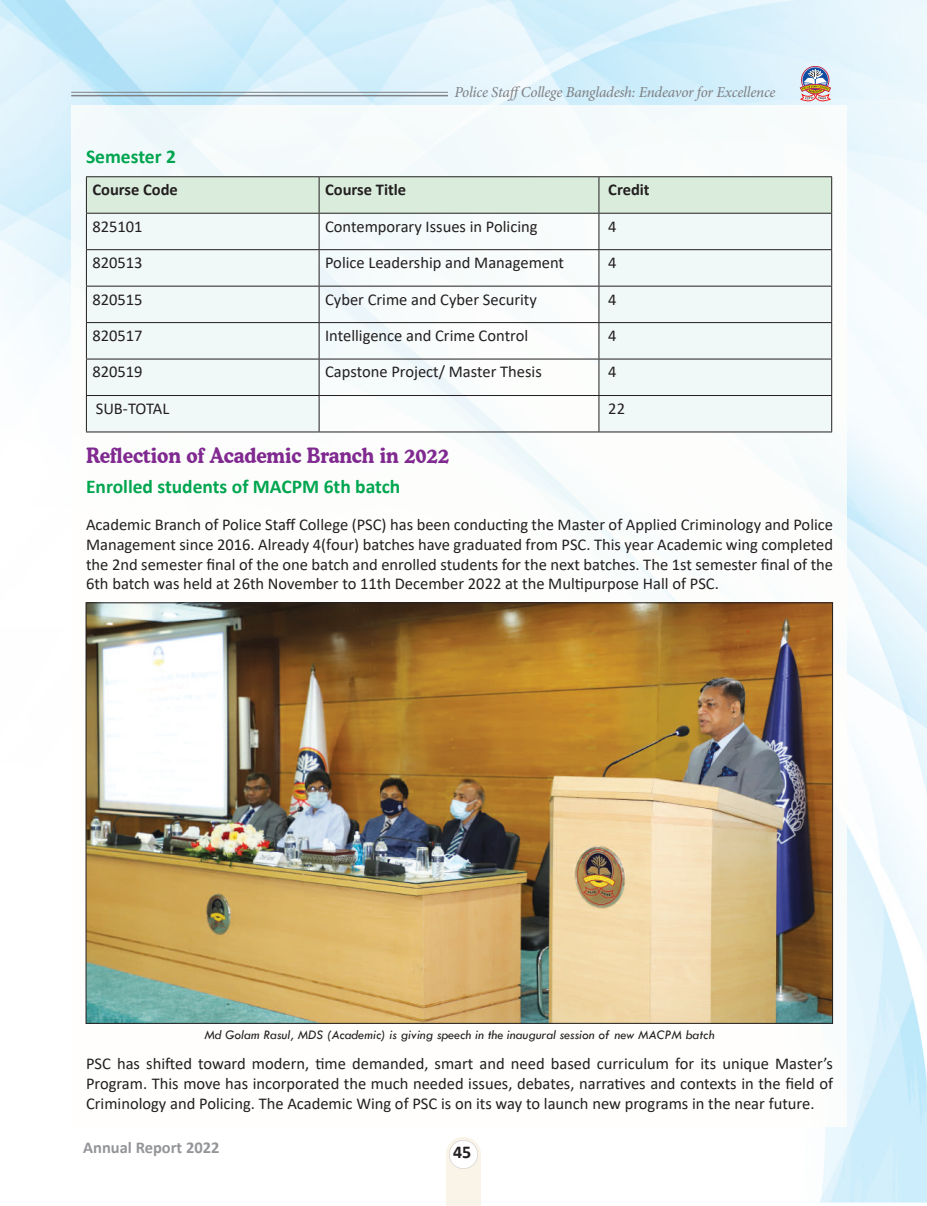
<style>
.page{position:relative;width:927px;height:1206px;background:#fff}
.page>*{position:absolute;margin:0;border:0;box-sizing:border-box;transform-origin:0 0}
.t1{font:700 21px "Cooper BT";color:#802990;scale:.9 1}
.t2{font:700 19.5px "Calibri";color:#00a54f}
.t3{font:700 18px "Calibri";color:#231f20}
.t4{font:16.5px/19.8px "Calibri";color:#231f20;text-align:justify}
.t5{font:700 16.5px "Calibri";color:#231f20}
.t6{font:700 16.5px "Calibri";color:#939598}
.t7{font:italic 15px "Adobe Hebrew";letter-spacing:-.015em;color:#808285}
.t8{font:italic 13.5px "Tw Cen";color:#231f20}
</style>
<div class="page">
<img style="left:0;top:0;width:102px;height:356px">
<img style="left:515px;top:0;width:411px;height:155px">
<img style="left:846px;top:155px;width:80px;height:628px">
<img style="left:824px;top:783px;width:102px;height:419px">
<img style="left:72px;top:105px;width:774px;height:1020px">
<hr style="left:446px;top:1202px;width:35px;height:3px;background:#f3e7d2">
<svg style="left:449px;top:1139px;width:29px;height:29px"></svg>
<hr style="left:71px;top:95px;width:377px;height:1px;background:#808285">
<hr style="left:71px;top:92px;width:377px;height:1px;background:#808285">
<div style="left:801px;top:66px;width:28px;height:28px;border:1px solid #bf2a54;border-radius:50%"></div>
<svg style="left:802px;top:67px;width:25px;height:26px"></svg>
<svg style="left:799px;top:69px;width:31px;height:32px"></svg>
<div style="left:87px;top:177px;width:744px;height:36px;background:#daeddd"></div>
<svg style="left:87px;top:214px;width:744px;height:217px;fill:#f0f9f7"></svg>
<hr style="left:86px;top:176px;width:233px;height:1px;background:#231f20">
<hr style="left:86px;top:177px;width:1px;height:36px;background:#231f20">
<hr style="left:319px;top:176px;width:280px;height:1px;background:#231f20">
<hr style="left:319px;top:177px;width:1px;height:36px;background:#231f20">
<hr style="left:599px;top:176px;width:233px;height:1px;background:#231f20">
<hr style="left:598px;top:177px;width:1px;height:36px;background:#231f20">
<hr style="left:831px;top:177px;width:1px;height:36px;background:#231f20">
<hr style="left:86px;top:213px;width:233px;height:1px;background:#231f20">
<hr style="left:86px;top:213px;width:1px;height:36px;background:#231f20">
<hr style="left:319px;top:213px;width:280px;height:1px;background:#231f20">
<hr style="left:319px;top:213px;width:1px;height:36px;background:#231f20">
<hr style="left:599px;top:213px;width:233px;height:1px;background:#231f20">
<hr style="left:598px;top:213px;width:1px;height:36px;background:#231f20">
<hr style="left:831px;top:213px;width:1px;height:36px;background:#231f20">
<hr style="left:86px;top:249px;width:233px;height:1px;background:#231f20">
<hr style="left:86px;top:250px;width:1px;height:36px;background:#231f20">
<hr style="left:319px;top:249px;width:280px;height:1px;background:#231f20">
<hr style="left:319px;top:250px;width:1px;height:36px;background:#231f20">
<hr style="left:599px;top:249px;width:233px;height:1px;background:#231f20">
<hr style="left:598px;top:250px;width:1px;height:36px;background:#231f20">
<hr style="left:831px;top:250px;width:1px;height:36px;background:#231f20">
<hr style="left:86px;top:286px;width:233px;height:1px;background:#231f20">
<hr style="left:86px;top:286px;width:1px;height:36px;background:#231f20">
<hr style="left:319px;top:286px;width:280px;height:1px;background:#231f20">
<hr style="left:319px;top:286px;width:1px;height:36px;background:#231f20">
<hr style="left:599px;top:286px;width:233px;height:1px;background:#231f20">
<hr style="left:598px;top:286px;width:1px;height:36px;background:#231f20">
<hr style="left:831px;top:286px;width:1px;height:36px;background:#231f20">
<hr style="left:86px;top:322px;width:233px;height:1px;background:#231f20">
<hr style="left:86px;top:323px;width:1px;height:35px;background:#231f20">
<hr style="left:319px;top:322px;width:280px;height:1px;background:#231f20">
<hr style="left:319px;top:323px;width:1px;height:35px;background:#231f20">
<hr style="left:599px;top:322px;width:233px;height:1px;background:#231f20">
<hr style="left:598px;top:323px;width:1px;height:35px;background:#231f20">
<hr style="left:831px;top:323px;width:1px;height:35px;background:#231f20">
<hr style="left:86px;top:358px;width:233px;height:1px;background:#231f20">
<hr style="left:86px;top:359px;width:1px;height:36px;background:#231f20">
<hr style="left:319px;top:358px;width:280px;height:1px;background:#231f20">
<hr style="left:319px;top:359px;width:1px;height:36px;background:#231f20">
<hr style="left:599px;top:358px;width:233px;height:1px;background:#231f20">
<hr style="left:598px;top:359px;width:1px;height:36px;background:#231f20">
<hr style="left:831px;top:359px;width:1px;height:36px;background:#231f20">
<hr style="left:86px;top:395px;width:233px;height:1px;background:#231f20">
<hr style="left:86px;top:396px;width:1px;height:35px;background:#231f20">
<hr style="left:319px;top:395px;width:280px;height:1px;background:#231f20">
<hr style="left:319px;top:396px;width:1px;height:35px;background:#231f20">
<hr style="left:599px;top:395px;width:233px;height:1px;background:#231f20">
<hr style="left:598px;top:396px;width:1px;height:35px;background:#231f20">
<hr style="left:831px;top:396px;width:1px;height:35px;background:#231f20">
<hr style="left:86px;top:431px;width:233px;height:1px;background:#231f20">
<hr style="left:319px;top:431px;width:280px;height:1px;background:#231f20">
<hr style="left:599px;top:431px;width:233px;height:1px;background:#231f20">
<img style="left:88px;top:604px;width:743px;height:417px">
<p class="t7" style="left:454px;top:83px;width:323px">Police StaffCollege Bangladesh: Endeavor for Excellence</p>
<p class="t2" style="left:86px;top:143px;width:91px">Semester 2</p>
<p class="t5" style="left:92px;top:178px;width:87px">Course Code</p>
<p class="t5" style="left:325px;top:178px;width:83px">Course Title</p>
<p class="t5" style="left:608px;top:178px;width:43px">Credit</p>
<p class="t4" style="left:92px;top:216px;width:52px">825101</p>
<p class="t4" style="left:325px;top:216px;width:214px">Contemporary Issues in Policing</p>
<p class="t4" style="left:608px;top:216px;width:10px">4</p>
<p class="t4" style="left:92px;top:252px;width:52px">820513</p>
<p class="t4" style="left:325px;top:252px;width:240px">Police Leadership and Management</p>
<p class="t4" style="left:608px;top:252px;width:10px">4</p>
<p class="t4" style="left:92px;top:289px;width:52px">820515</p>
<p class="t4" style="left:325px;top:289px;width:213px">Cyber Crime and Cyber Security</p>
<p class="t4" style="left:608px;top:289px;width:10px">4</p>
<p class="t4" style="left:92px;top:325px;width:52px">820517</p>
<p class="t4" style="left:325px;top:325px;width:204px">Intelligence and Crime Control</p>
<p class="t4" style="left:608px;top:325px;width:10px">4</p>
<p class="t4" style="left:92px;top:361px;width:52px">820519</p>
<p class="t4" style="left:325px;top:361px;width:218px">Capstone Project/ Master Thesis</p>
<p class="t4" style="left:608px;top:361px;width:10px">4</p>
<p class="t4" style="left:96px;top:398px;width:75px">SUB-TOTAL</p>
<p class="t4" style="left:608px;top:398px;width:18px">22</p>
<p class="t1" style="left:86px;top:442px;width:405px">Reflection of Academic Branch in 2022</p>
<p class="t2" style="left:86px;top:472px;width:316px">Enrolled students of MACPM 6th batch</p>
<p class="t4" style="left:86px;top:514px;width:748px">Academic Branch of Police Staff College (PSC) has been conducting the Master of Applied Criminology and Police Management since 2016. Already 4(four) batches have graduated from PSC. This year Academic wing completed the 2nd semester final of the one batch and enrolled students for the next batches. The 1st semester final of the 6th batch was held at 26th November to 11th December 2022 at the Multipurpose Hall of PSC.</p>
<p class="t8" style="left:204px;top:1026px;width:511px">Md Golam Rasul, MDS (Academic) is giving speech in the inaugural session of new MACPM batch</p>
<p class="t4" style="left:86px;top:1052px;width:748px">PSC has shifted toward modern, time demanded, smart and need based curriculum for its unique Master’s Program. This move has incorporated the much needed issues, debates, narratives and contexts in the field of Criminology and Policing. The Academic Wing of PSC is on its way to launch new programs in the near future.</p>
<p class="t6" style="left:83px;top:1135px;width:138px">Annual Report 2022</p>
<p class="t3" style="left:453px;top:1139px;width:20px">45</p>
</div>
